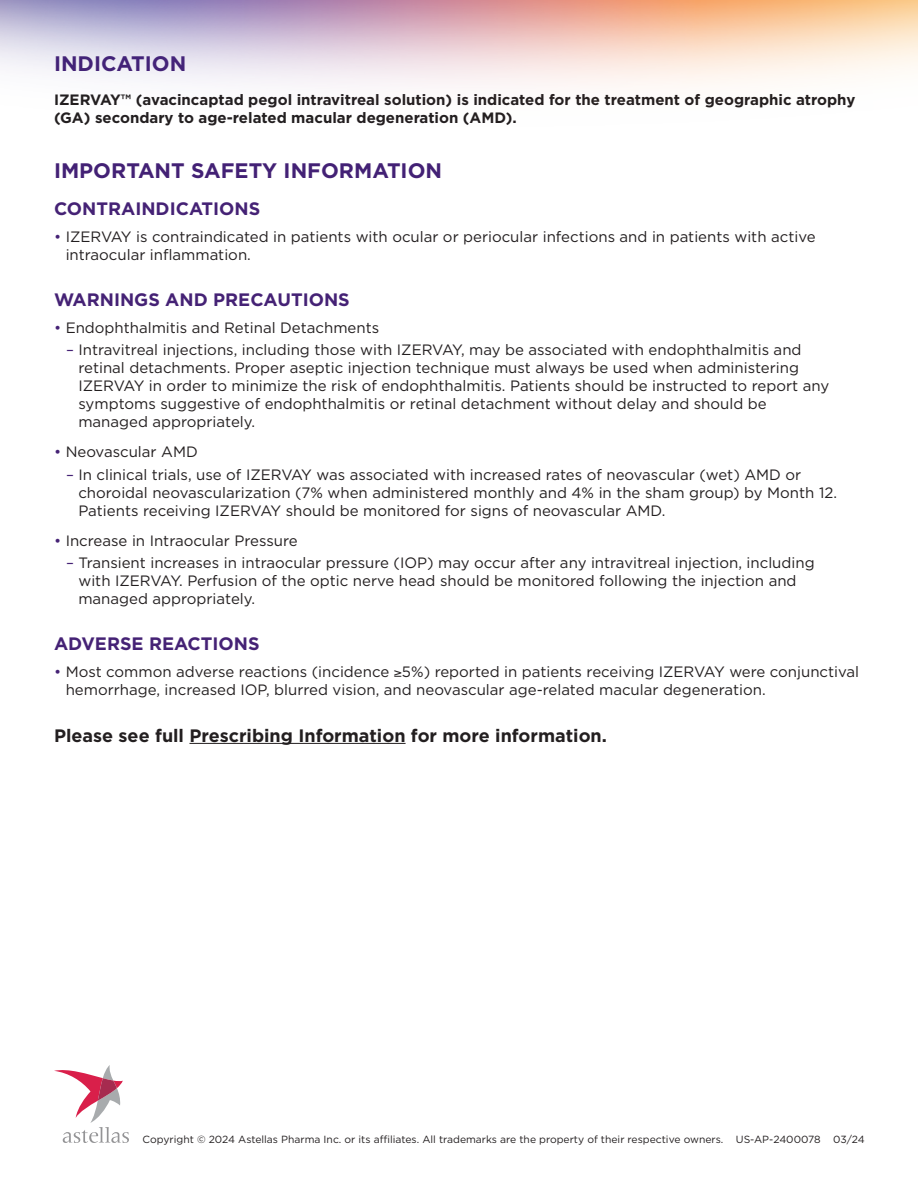
<style>
.page{position:relative;width:918px;height:1188px;background:#fff}
.page>*{position:absolute;margin:0;border:0;box-sizing:border-box;transform-origin:0 0}
.t1{font:700 21px "Gotham";color:#432175}
.t2{font:700 18px "Gotham";color:#452275}
.t3{font:700 18px "Gotham";color:#231f20}
.t4{font:15px/18px "Gotham";color:#231f20}
.t5{font:700 15px/18px "Gotham";color:#231f20}
.t6{font:10.35px "Gotham";color:#231f20}
.s1{color:#452275}
</style>
<div class="page">
<hr style="left:189px;top:743px;width:217px;height:1px;background:#231f20">
<img style="left:0;top:0;width:918px;height:85px">
<svg style="left:54px;top:1065px;width:75px;height:78px"></svg>
<p class="t1" style="left:54px;top:49px;width:134px">INDICATION</p>
<p class="t5" style="left:54px;top:91px;width:803px">IZERVAY™ (avacincaptad pegol intravitreal solution) is indicated for the treatment of geographic atrophy (GA) secondary to age-related macular degeneration (AMD).</p>
<p class="t1" style="left:54px;top:157px;width:390px">IMPORTANT SAFETY INFORMATION</p>
<p class="t2" style="left:54px;top:197px;width:208px">CONTRAINDICATIONS</p>
<p class="t4" style="left:66px;top:227px;width:751px;text-indent:-12px"><span class="s1">•</span> IZERVAY is contraindicated in patients with ocular or periocular infections and in patients with active intraocular inflammation.</p>
<p class="t2" style="left:54px;top:287px;width:297px">WARNINGS AND PRECAUTIONS</p>
<p class="t4" style="left:54px;top:318px;width:327px"><span class="s1">•</span> Endophthalmitis and Retinal Detachments</p>
<p class="t4" style="left:78px;top:341px;width:752px;text-indent:-12px"><span class="s1">–</span> Intravitreal injections, including those with IZERVAY, may be associated with endophthalmitis and retinal detachments. Proper aseptic injection technique must always be used when administering IZERVAY in order to minimize the risk of endophthalmitis. Patients should be instructed to report any symptoms suggestive of endophthalmitis or retinal detachment without delay and should be managed appropriately.</p>
<p class="t4" style="left:54px;top:443px;width:145px"><span class="s1">•</span> Neovascular AMD</p>
<p class="t4" style="left:78px;top:465px;width:760px;text-indent:-12px"><span class="s1">–</span> In clinical trials, use of IZERVAY was associated with increased rates of neovascular (wet) AMD or choroidal neovascularization (7% when administered monthly and 4% in the sham group) by Month 12.<br>Patients receiving IZERVAY should be monitored for signs of neovascular AMD.</p>
<p class="t4" style="left:54px;top:531px;width:245px"><span class="s1">•</span> Increase in Intraocular Pressure</p>
<p class="t4" style="left:78px;top:554px;width:738px;text-indent:-12px"><span class="s1">–</span> Transient increases in intraocular pressure (IOP) may occur after any intravitreal injection, including with IZERVAY. Perfusion of the optic nerve head should be monitored following the injection and managed appropriately.</p>
<p class="t2" style="left:54px;top:631px;width:207px">ADVERSE REACTIONS</p>
<p class="t4" style="left:66px;top:662px;width:795px;text-indent:-12px"><span class="s1">•</span> Most common adverse reactions (incidence ≥5%) reported in patients receiving IZERVAY were conjunctival hemorrhage, increased IOP, blurred vision, and neovascular age-related macular degeneration.</p>
<p class="t3" style="left:54px;top:723px;width:555px">Please see full Prescribing Information for more information.</p>
<p class="t6" style="left:143px;top:1133px;width:724px">Copyright © 2024 Astellas Pharma Inc. or its affiliates. All trademarks are the property of their respective owners. US-AP-2400078 03/24</p>
</div>
